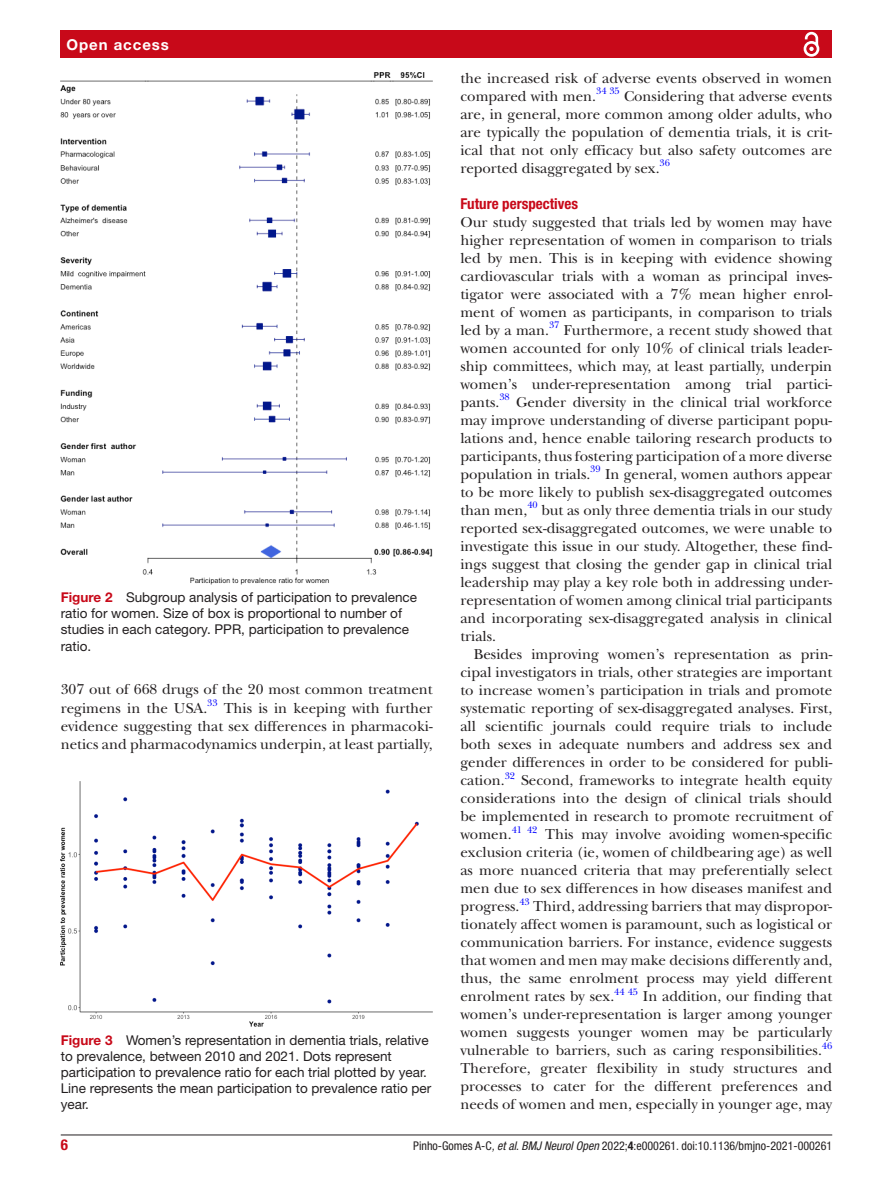
<style>
.page{position:relative;width:893px;height:1191px;background:#fff}
.page>*{position:absolute;margin:0;border:0;box-sizing:border-box;transform-origin:0 0}
.t1{font:15px/18px "New Baskerville";color:#231f20;text-align:justify}
.t2{font:700 condensed 15px "Helvetica Neue LT Std";color:#c80919}
.t3{font:700 15px "Helvetica Neue LT Std";letter-spacing:.065em;color:#fff}
.t4{font:13.5px/16.2px "Helvetica Neue LT Std";color:#231f20}
.t5{font:condensed 12px "Helvetica Neue LT Std";color:#231f20}
.t6{font:9.9px "New Baskerville";color:#00f}
.s1{font-weight:700;color:#c80919}
.s2{font-style:italic}
.s3{font-weight:700}
</style>
<div class="page">
<hr style="left:61px;top:1134px;width:771px;height:1px;background:#231f20">
<div style="left:61px;top:31px;width:771px;height:27px;background:#c80919"></div>
<svg style="left:803px;top:31px;width:17px;height:26px"></svg>
<img style="left:61px;top:73px;width:372px;height:511px">
<img style="left:61px;top:781px;width:372px;height:245px">
<p class="t3" style="left:66px;top:35px;width:104px">Open access</p>
<p class="t4" style="left:61px;top:589px;width:358px"><span class="s1">Figure 2</span> Subgroup analysis of participation to prevalence ratio for women. Size of box is proportional to number of studies in each category. PPR, participation to prevalence ratio.</p>
<p class="t1" style="left:61px;top:679px;width:373px;line-height:18.9px">307 out of 668 drugs of the 20 most common treatment regimens in the USA.</p>
<p class="t6" style="left:207px;top:697px;width:12px">33</p>
<p class="t1" style="left:61px;top:699px;width:373px;text-indent:163px">This is in keeping with further evidence suggesting that sex differences in pharmacoki&shy;netics and pharmacodynamics underpin, at least partially,</p>
<p class="t4" style="left:61px;top:1031px;width:372px"><span class="s1">Figure 3</span> Women’s representation in dementia trials, relative to prevalence, between 2010 and 2021. Dots represent participation to prevalence ratio for each trial plotted by year.<br>Line represents the mean participation to prevalence ratio per year.</p>
<p class="t1" style="left:460px;top:69px;width:373px">the increased risk of adverse events observed in women compared with men.<sup>34</sup> <sup>35</sup> Considering that adverse events are, in general, more common among older adults, who are typically the population of dementia trials, it is crit&shy;ical that not only efficacy but also safety outcomes are reported disaggregated by sex.</p>
<p class="t6" style="left:660px;top:157px;width:12px">36</p>
<p class="t2" style="left:460px;top:195px;width:119px">Future perspectives</p>
<p class="t1" style="left:460px;top:213px;width:373px">Our study suggested that trials led by women may have higher representation of women in comparison to trials led by men. This is in keeping with evidence showing cardiovascular trials with a woman as principal inves&shy;tigator were associated with a 7% mean higher enrol&shy;ment of women as participants, in comparison to trials led by a man.</p>
<p class="t6" style="left:549px;top:319px;width:12px">37</p>
<p class="t1" style="left:460px;top:321px;width:373px;text-indent:104px">Furthermore, a recent study showed that women accounted for only 10% of clinical trials leader&shy;ship committees, which may, at least partially, underpin women’s under-representation among trial partici&shy;pants.</p>
<p class="t6" style="left:499px;top:391px;width:12px">38</p>
<p class="t1" style="left:460px;top:393px;width:373px;text-indent:56px">Gender diversity in the clinical trial workforce may improve understanding of diverse participant popu&shy;lations and, hence enable tailoring research products to participants, thus fostering participation of a more diverse population in trials.<sup>39</sup> In general, women authors appear to be more likely to publish sex-disaggregated outcomes than men,</p>
<p class="t6" style="left:527px;top:499px;width:12px">40</p>
<p class="t1" style="left:460px;top:501px;width:373px;text-indent:81px">but as only three dementia trials in our study reported sex-disaggregated outcomes, we were unable to investigate this issue in our study. Altogether, these find&shy;ings suggest that closing the gender gap in clinical trial leadership may play a key role both in addressing under&shy;representation of women among clinical trial participants and incorporating sex-disaggregated analysis in clinical trials.</p>
<p class="t1" style="left:460px;top:645px;width:373px;text-indent:14px">Besides improving women’s representation as prin&shy;cipal investigators in trials, other strategies are important to increase women’s participation in trials and promote systematic reporting of sex-disaggregated analyses. First, all scientific journals could require trials to include both sexes in adequate numbers and address sex and gender differences in order to be considered for publi&shy;cation.</p>
<p class="t6" style="left:505px;top:769px;width:12px">32</p>
<p class="t1" style="left:460px;top:771px;width:373px;text-indent:61px">Second, frameworks to integrate health equity considerations into the design of clinical trials should be implemented in research to promote recruitment of women.</p>
<p class="t6" style="left:512px;top:823px;width:27px">41 42</p>
<p class="t1" style="left:460px;top:825px;width:373px;text-indent:85px">This may involve avoiding women-specific exclusion criteria (ie, women of childbearing age) as well as more nuanced criteria that may preferentially select men due to sex differences in how diseases manifest and progress.</p>
<p class="t6" style="left:519px;top:895px;width:12px">43</p>
<p class="t1" style="left:460px;top:897px;width:373px;text-indent:73px">Third, addressing barriers that may dispropor&shy;tionately affect women is paramount, such as logistical or communication barriers. For instance, evidence suggests that women and men may make decisions differently and, thus, the same enrolment process may yield different enrolment rates by sex.</p>
<p class="t6" style="left:614px;top:985px;width:25px">44 45</p>
<p class="t1" style="left:460px;top:987px;width:373px;text-indent:183px">In addition, our finding that women’s under-representation is larger among younger women suggests younger women may be particularly vulnerable to barriers, such as caring responsibilities.</p>
<p class="t6" style="left:822px;top:1039px;width:12px">46</p>
<p class="t1" style="left:460px;top:1059px;width:373px">Therefore, greater flexibility in study structures and processes to cater for the different preferences and needs of women and men, especially in younger age, may</p>
<p class="t2" style="left:61px;top:1135px;width:9px">6</p>
<p class="t5" style="left:413px;top:1138px;width:420px">Pinho-Gomes A-C<span class="s2">, et al</span>. <span class="s2">BMJ Neurol Open</span> 2022;<span class="s3">4</span>:e000261. doi:10.1136/bmjno-2021-000261</p>
</div>
